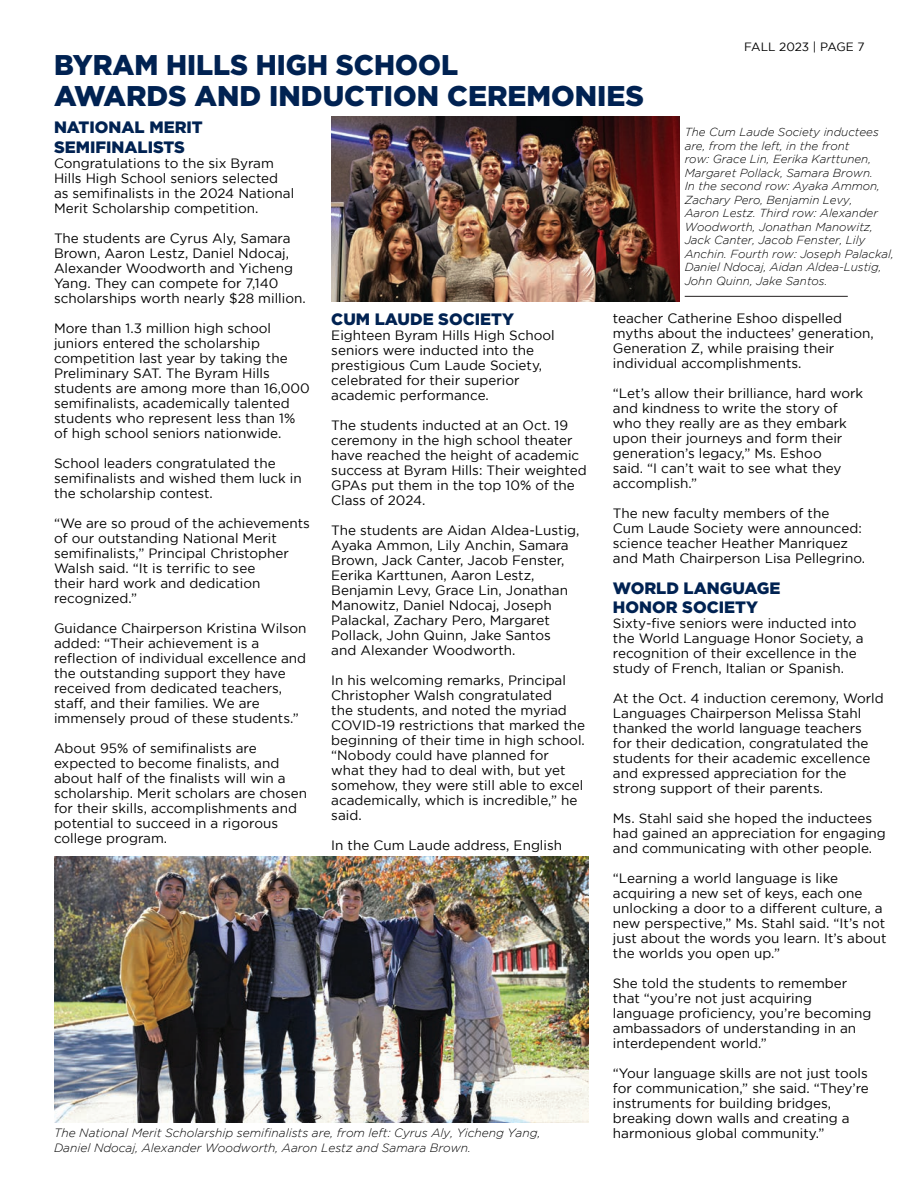
<style>
.page{position:relative;width:918px;height:1188px;background:#fff}
.page>*{position:absolute;margin:0;border:0;box-sizing:border-box;transform-origin:0 0}
.t1{font:900 28.5px "Gotham";color:#002252}
.t2{font:900 16.5px/19.5px "Gotham";color:#002252}
.t3{font:13.5px/15px "Gotham";color:#000}
.t4{font:italic 300 12px "Gotham";color:#000}
.t5{font:12px "Gotham";color:#000}
.t6{font:italic 300 11.7px/13.5px "Gotham";color:#000}
</style>
<div class="page">
<img style="left:54px;top:857px;width:534px;height:265px">
<img style="left:331px;top:117px;width:348px;height:184px">
<hr style="left:685px;top:296px;width:163px;height:1px;background:#231f20">
<p class="t1" style="left:54px;top:48px;width:406px">BYRAM HILLS HIGH SCHOOL</p>
<p class="t1" style="left:54px;top:80px;width:592px">AWARDS AND INDUCTION CEREMONIES</p>
<p class="t5" style="left:744px;top:40px;width:122px">FALL 2023 | PAGE 7</p>
<p class="t2" style="left:54px;top:117px;width:150px">NATIONAL MERIT<br>SEMIFINALISTS</p>
<p class="t3" style="left:54px;top:155px;width:242px">Congratulations to the six Byram Hills High School seniors selected as semifinalists in the 2024 National Merit Scholarship competition.</p>
<p class="t3" style="left:54px;top:230px;width:253px">The students are Cyrus Aly, Samara Brown, Aaron Lestz, Daniel Ndocaj, Alexander Woodworth and Yicheng Yang. They can compete for 7,140 scholarships worth nearly $28 million.</p>
<p class="t3" style="left:54px;top:320px;width:257px">More than 1.3 million high school juniors entered the scholarship competition last year by taking the Preliminary SAT. The Byram Hills students are among more than 16,000 semifinalists, academically talented students who represent less than 1% of high school seniors nationwide.</p>
<p class="t3" style="left:54px;top:455px;width:249px">School leaders congratulated the semifinalists and wished them luck in the scholarship contest.</p>
<p class="t3" style="left:54px;top:515px;width:257px">“We are so proud of the achievements of our outstanding National Merit semifinalists,” Principal Christopher<br>Walsh said. “It is terrific to see<br>their hard work and dedication recognized.”</p>
<p class="t3" style="left:54px;top:620px;width:254px">Guidance Chairperson Kristina Wilson added: “Their achievement is a reflection of individual excellence and the outstanding support they have received from dedicated teachers, staff, and their families. We are immensely proud of these students.”</p>
<p class="t3" style="left:54px;top:740px;width:255px">About 95% of semifinalists are expected to become finalists, and about half of the finalists will win a scholarship. Merit scholars are chosen for their skills, accomplishments and potential to succeed in a rigorous college program.</p>
<p class="t2" style="left:331px;top:309px;width:184px">CUM LAUDE SOCIETY</p>
<p class="t3" style="left:331px;top:327px;width:225px">Eighteen Byram Hills High School seniors were inducted into the prestigious Cum Laude Society, celebrated for their superior academic performance.</p>
<p class="t3" style="left:331px;top:417px;width:257px">The students inducted at an Oct. 19 ceremony in the high school theater have reached the height of academic success at Byram Hills: Their weighted<br>GPAs put them in the top 10% of the<br>Class of 2024.</p>
<p class="t3" style="left:331px;top:522px;width:250px">The students are Aidan Aldea-Lustig, Ayaka Ammon, Lily Anchin, Samara Brown, Jack Canter, Jacob Fenster, Eerika Karttunen, Aaron Lestz, Benjamin Levy, Grace Lin, Jonathan Manowitz, Daniel Ndocaj, Joseph Palackal, Zachary Pero, Margaret Pollack, John Quinn, Jake Santos</p>
<p class="t3" style="left:331px;top:642px;width:186px">and Alexander Woodworth.</p>
<p class="t3" style="left:331px;top:672px;width:255px">In his welcoming remarks, Principal Christopher Walsh congratulated<br>the students, and noted the myriad COVID-19 restrictions that marked the beginning of their time in high school. “Nobody could have planned for what they had to deal with, but yet somehow, they were still able to excel academically, which is incredible,” he said.</p>
<p class="t3" style="left:331px;top:837px;width:232px">In the Cum Laude address, English</p>
<p class="t6" style="left:685px;top:125px;width:211px">The Cum Laude Society inductees are, from the left, in the front<br>row: Grace Lin, Eerika Karttunen,<br>Margaret Pollack, Samara Brown.<br>In the second row: Ayaka Ammon,<br>Zachary Pero, Benjamin Levy,<br>Aaron Lestz. Third row: Alexander<br>Woodworth, Jonathan Manowitz,<br>Jack Canter, Jacob Fenster, Lily<br>Anchin. Fourth row: Joseph Palackal,<br>Daniel Ndocaj, Aidan Aldea-Lustig,<br>John Quinn, Jake Santos.</p>
<p class="t3" style="left:613px;top:310px;width:262px">teacher Catherine Eshoo dispelled myths about the inductees’ generation, Generation Z, while praising their individual accomplishments.</p>
<p class="t3" style="left:613px;top:385px;width:252px">“Let’s allow their brilliance, hard work and kindness to write the story of who they really are as they embark upon their journeys and form their generation’s legacy,” Ms. Eshoo<br>said. “I can’t wait to see what they accomplish.”</p>
<p class="t3" style="left:613px;top:505px;width:254px">The new faculty members of the<br>Cum Laude Society were announced: science teacher Heather Manriquez and Math Chairperson Lisa Pellegrino.</p>
<p class="t2" style="left:613px;top:577px;width:169px">WORLD LANGUAGE</p>
<p class="t2" style="left:613px;top:597px;width:147px">HONOR SOCIETY</p>
<p class="t3" style="left:613px;top:616px;width:252px">Sixty-five seniors were inducted into the World Language Honor Society, a recognition of their excellence in the study of French, Italian or Spanish.</p>
<p class="t3" style="left:613px;top:691px;width:272px">At the Oct. 4 induction ceremony, World Languages Chairperson Melissa Stahl thanked the world language teachers for their dedication, congratulated the students for their academic excellence and expressed appreciation for the strong support of their parents.</p>
<p class="t3" style="left:613px;top:811px;width:274px">Ms. Stahl said she hoped the inductees had gained an appreciation for engaging and communicating with other people.</p>
<p class="t3" style="left:613px;top:870px;width:275px">“Learning a world language is like acquiring a new set of keys, each one unlocking a door to a different culture, a new perspective,” Ms. Stahl said. “It’s not just about the words you learn. It’s about the worlds you open up.”</p>
<p class="t3" style="left:613px;top:975px;width:260px">She told the students to remember that “you’re not just acquiring language proficiency, you’re becoming ambassadors of understanding in an interdependent world.”</p>
<p class="t3" style="left:613px;top:1065px;width:257px">“Your language skills are not just tools for communication,” she said. “They’re instruments for building bridges, breaking down walls and creating a</p>
<p class="t4" style="left:54px;top:1126px;width:488px">The National Merit Scholarship semifinalists are, from left: Cyrus Aly, Yicheng Yang,</p>
<p class="t3" style="left:613px;top:1125px;width:213px">harmonious global community.”</p>
<p class="t4" style="left:54px;top:1141px;width:418px">Daniel Ndocaj, Alexander Woodworth, Aaron Lestz and Samara Brown.</p>
</div>
